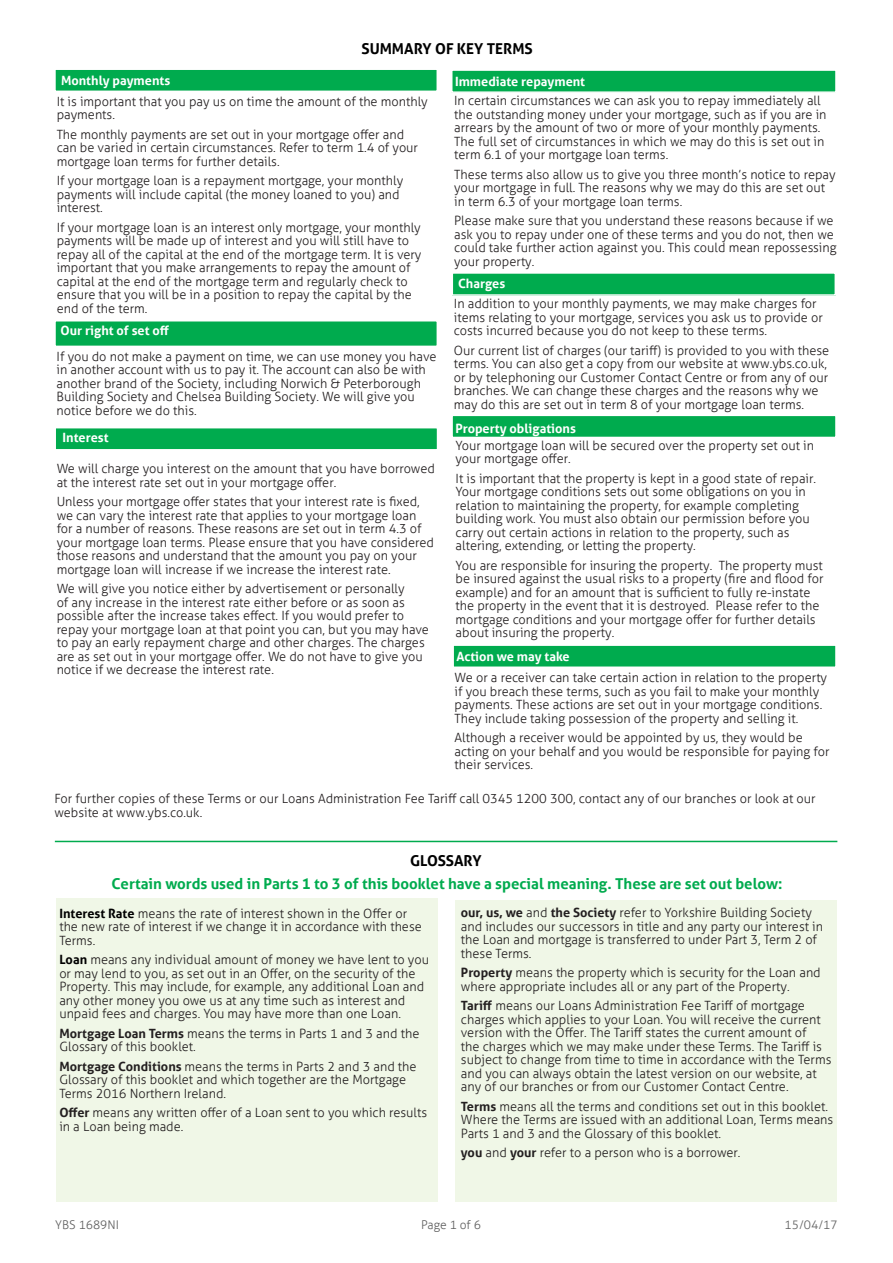
<style>
.page{position:relative;width:893px;height:1263px;background:#fff}
.page>*{position:absolute;margin:0;border:0;box-sizing:border-box;transform-origin:0 0}
.t1{font:700 15px "YBSG Aller";color:#00ab4e}
.t2{font:700 15px "YBSG Aller";color:#000}
.t3{font:300 12.75px/13.5px "YBSG Aller";color:#231f20}
.t4{font:700 12.75px "YBSG Aller";color:#fff}
.t5{font:300 12px "YBSG Aller";color:#606060}
.s1{font-weight:700;color:#000}
.s2{font-weight:700}
</style>
<div class="page">
<div style="left:452px;top:273px;width:383px;height:22px;background:#00ab4e"></div>
<div style="left:452px;top:272px;width:384px;height:24px;border:2px solid #fff"></div>
<div style="left:452px;top:415px;width:384px;height:22px;background:#00ab4e"></div>
<div style="left:451px;top:415px;width:386px;height:23px;border:2px solid #fff"></div>
<div style="left:453px;top:645px;width:383px;height:22px;background:#00ab4e"></div>
<div style="left:452px;top:644px;width:385px;height:24px;border:2px solid #fff"></div>
<div style="left:55px;top:69px;width:382px;height:22px;background:#00ab4e"></div>
<div style="left:54px;top:68px;width:384px;height:24px;border:2px solid #fff"></div>
<div style="left:55px;top:321px;width:382px;height:25px;background:#00ab4e"></div>
<div style="left:54px;top:320px;width:384px;height:27px;border:2px solid #fff"></div>
<div style="left:55px;top:428px;width:383px;height:22px;background:#00ab4e"></div>
<div style="left:54px;top:427px;width:384px;height:23px;border:2px solid #fff"></div>
<div style="left:452px;top:70px;width:384px;height:22px;background:#00ab4e"></div>
<div style="left:451px;top:69px;width:386px;height:24px;border:2px solid #fff"></div>
<hr style="left:55px;top:841px;width:782px;height:1px;background:#00ab4e">
<div style="left:56px;top:898px;width:382px;height:303px;background:#f0f7e7"></div>
<div style="left:455px;top:900px;width:381px;height:301px;background:#f0f7e7"></div>
<p class="t2" style="left:361px;top:39px;width:173px">SUMMARY OF KEY TERMS</p>
<p class="t4" style="left:61px;top:73px;width:111px">Monthly payments</p>
<p class="t3" style="left:57px;top:94px;width:373px">It is important that you pay us on time the amount of the monthly payments.</p>
<p class="t3" style="left:57px;top:127px;width:363px">The monthly payments are set out in your mortgage offer and can be varied in certain circumstances. Refer to term 1.4 of your mortgage loan terms for further details.</p>
<p class="t3" style="left:57px;top:174px;width:348px">If your mortgage loan is a repayment mortgage, your monthly payments will include capital (the money loaned to you) and interest.</p>
<p class="t3" style="left:57px;top:220px;width:366px">If your mortgage loan is an interest only mortgage, your monthly payments will be made up of interest and you will still have to repay all of the capital at the end of the mortgage term. It is very important that you make arrangements to repay the amount of capital at the end of the mortgage term and regularly check to ensure that you will be in a position to repay the capital by the end of the term.</p>
<p class="t3" style="left:57px;top:349px;width:381px">If you do not make a payment on time, we can use money you have in another account with us to pay it. The account can also be with another brand of the Society, including Norwich &amp; Peterborough Building Society and Chelsea Building Society. We will give you notice before we do this.</p>
<p class="t4" style="left:61px;top:323px;width:110px">Our right of set off</p>
<p class="t4" style="left:63px;top:430px;width:48px">Interest</p>
<p class="t3" style="left:57px;top:462px;width:380px">We will charge you interest on the amount that you have borrowed at the interest rate set out in your mortgage offer.</p>
<p class="t3" style="left:57px;top:495px;width:379px">Unless your mortgage offer states that your interest rate is fixed, we can vary the interest rate that applies to your mortgage loan for a number of reasons. These reasons are set out in term 4.3 of your mortgage loan terms. Please ensure that you have considered those reasons and understand that the amount you pay on your mortgage loan will increase if we increase the interest rate.</p>
<p class="t3" style="left:57px;top:582px;width:374px">We will give you notice either by advertisement or personally<br>of any increase in the interest rate either before or as soon as possible after the increase takes effect. If you would prefer to repay your mortgage loan at that point you can, but you may have to pay an early repayment charge and other charges. The charges are as set out in your mortgage offer. We do not have to give you notice if we decrease the interest rate.</p>
<p class="t4" style="left:455px;top:73px;width:132px">Immediate repayment</p>
<p class="t3" style="left:454px;top:94px;width:374px">In certain circumstances we can ask you to repay immediately all the outstanding money under your mortgage, such as if you are in arrears by the amount of two or more of your monthly payments.<br>The full set of circumstances in which we may do this is set out in term 6.1 of your mortgage loan terms.</p>
<p class="t3" style="left:454px;top:167px;width:383px">These terms also allow us to give you three month’s notice to repay your mortgage in full. The reasons why we may do this are set out in term 6.3 of your mortgage loan terms.</p>
<p class="t3" style="left:454px;top:214px;width:384px">Please make sure that you understand these reasons because if we ask you to repay under one of these terms and you do not, then we could take further action against you. This could mean repossessing your property.</p>
<p class="t4" style="left:458px;top:276px;width:49px">Charges</p>
<p class="t3" style="left:454px;top:297px;width:371px">In addition to your monthly payments, we may make charges for items relating to your mortgage, services you ask us to provide or costs incurred because you do not keep to these terms.</p>
<p class="t3" style="left:454px;top:343px;width:377px">Our current list of charges (our tariff) is provided to you with these terms. You can also get a copy from our website at www.ybs.co.uk, or by telephoning our Customer Contact Centre or from any of our branches. We can change these charges and the reasons why we may do this are set out in term 8 of your mortgage loan terms.</p>
<p class="t3" style="left:456px;top:438px;width:360px">Your mortgage loan will be secured over the property set out in your mortgage offer.</p>
<p class="t3" style="left:456px;top:471px;width:362px">It is important that the property is kept in a good state of repair.<br>Your mortgage conditions sets out some obligations on you in relation to maintaining the property, for example completing building work. You must also obtain our permission before you carry out certain actions in relation to the property, such as altering, extending, or letting the property.</p>
<p class="t3" style="left:456px;top:558px;width:369px">You are responsible for insuring the property. The property must be insured against the usual risks to a property (fire and flood for example) and for an amount that is sufficient to fully re-instate the property in the event that it is destroyed. Please refer to the mortgage conditions and your mortgage offer for further details about insuring the property.</p>
<p class="t3" style="left:455px;top:671px;width:374px">We or a receiver can take certain action in relation to the property if you breach these terms, such as you fail to make your monthly payments. These actions are set out in your mortgage conditions.<br>They include taking possession of the property and selling it.</p>
<p class="t3" style="left:455px;top:731px;width:376px">Although a receiver would be appointed by us, they would be acting on your behalf and you would be responsible for paying for their services.</p>
<p class="t4" style="left:455px;top:421px;width:122px">Property obligations</p>
<p class="t4" style="left:456px;top:648px;width:115px">Action we may take</p>
<p class="t3" style="left:54px;top:792px;width:763px">For further copies of these Terms or our Loans Administration Fee Tariff call 0345 1200 300, contact any of our branches or look at our website at www.ybs.co.uk.</p>
<p class="t2" style="left:410px;top:851px;width:73px">GLOSSARY</p>
<p class="t1" style="left:111px;top:874px;width:672px">Certain words used in Parts 1 to 3 of this booklet have a special meaning. These are set out below:</p>
<p class="t3" style="left:59px;top:906px;width:364px"><span class="s1">Interest Rate</span> means the rate of interest shown in the Offer or the new rate of interest if we change it in accordance with these<br>Terms.</p>
<p class="t3" style="left:59px;top:953px;width:371px"><span class="s1">Loan</span> means any individual amount of money we have lent to you or may lend to you, as set out in an Offer, on the security of the Property. This may include, for example, any additional Loan and any other money you owe us at any time such as interest and unpaid fees and charges. You may have more than one Loan.</p>
<p class="t3" style="left:59px;top:1026px;width:362px"><span class="s2">Mortgage Loan Terms</span> means the terms in Parts 1 and 3 and the<br>Glossary of this booklet.</p>
<p class="t3" style="left:59px;top:1059px;width:359px"><span class="s2">Mortgage Conditions</span> means the terms in Parts 2 and 3 and the<br>Glossary of this booklet and which together are the Mortgage<br>Terms 2016 Northern Ireland.</p>
<p class="t3" style="left:59px;top:1106px;width:369px"><span class="s2">Offer</span> means any written offer of a Loan sent to you which results in a Loan being made.</p>
<p class="t3" style="left:461px;top:906px;width:364px"><span class="s2">our, us, we</span> and <span class="s2">the Society</span> refer to Yorkshire Building Society and includes our successors in title and any party our interest in the Loan and mortgage is transferred to under Part 3, Term 2 of these Terms.</p>
<p class="t3" style="left:461px;top:966px;width:361px"><span class="s2">Property</span> means the property which is security for the Loan and where appropriate includes all or any part of the Property.</p>
<p class="t3" style="left:461px;top:999px;width:372px"><span class="s2">Tariff</span> means our Loans Administration Fee Tariff of mortgage charges which applies to your Loan. You will receive the current version with the Offer. The Tariff states the current amount of<br>the charges which we may make under these Terms. The Tariff is subject to change from time to time in accordance with the Terms and you can always obtain the latest version on our website, at any of our branches or from our Customer Contact Centre.</p>
<p class="t3" style="left:461px;top:1099px;width:374px"><span class="s2">Terms</span> means all the terms and conditions set out in this booklet.<br>Where the Terms are issued with an additional Loan, Terms means<br>Parts 1 and 3 and the Glossary of this booklet.</p>
<p class="t3" style="left:461px;top:1146px;width:281px"><span class="s2">you</span> and <span class="s2">your</span> refer to a person who is a borrower.</p>
<p class="t5" style="left:421px;top:1217px;width:61px">Page 1 of 6</p>
<p class="t5" style="left:55px;top:1217px;width:65px">YBS 1689NI</p>
<p class="t5" style="left:785px;top:1217px;width:55px">15/04/17</p>
</div>
